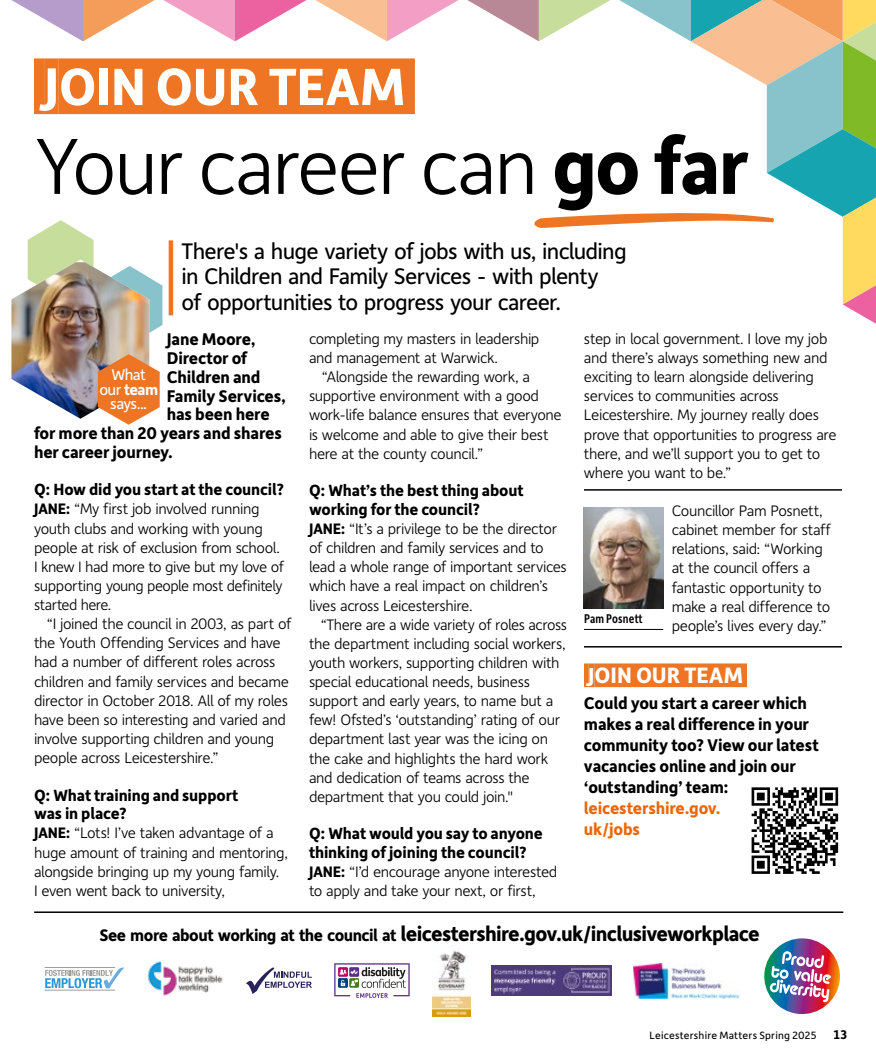
<style>
.page{position:relative;width:876px;height:1063px;background:#fff}
.page>*{position:absolute;margin:0;border:0;box-sizing:border-box;transform-origin:0 0}
.EVENT_description{font:300 84.45px "Depot New";letter-spacing:-.03em;color:#000}
.EVENT_description-2{font:700 55.65px "Depot New";letter-spacing:-.01em;color:#fff}
.EVENT_description-3{font:24px/25.5px "Depot New";letter-spacing:-.03em;color:#000}
.EVENT_description-4{font:700 23.7px "Depot New";color:#fff}
.EVENT_description-5{font:700 22.2px "Depot New";letter-spacing:-.03em;color:#000}
.EVENT_description-6{font:700 18px/21px "Depot New";letter-spacing:-.01em;color:#000}
.EVENT_description-7{font:700 17.25px/18.8px "Depot New";letter-spacing:-.005em;color:#000}
.EVENT_description-8{font:16.65px/14.4px "Depot New";letter-spacing:-.04em;color:#fff;text-align:center}
.EVENT_description-9{font:300 16.2px/19.2px "Depot New";letter-spacing:-.025em;color:#000}
.EVENT_description-10{font:300 15.9px "Depot New";letter-spacing:-.04em;color:#000}
.EVENT_description-11{font:500 13.5px "Depot New Condensed";letter-spacing:.01em;color:#000}
.t1{font:700 13.5px "Depot New";color:#000}
.t2{font:11.25px "Depot New";letter-spacing:.02em;color:#000}
.s1{font-size:50.7px}
.s2{font-weight:700}
.s3{font-size:21.6px}
.s4{color:#ec6608}
.s5{font-size:17.85px}
</style>
<div class="page">
<svg style="left:11px;top:0;width:144px;height:41px"></svg>
<svg style="left:163px;top:0;width:144px;height:41px"></svg>
<svg style="left:315px;top:0;width:143px;height:41px"></svg>
<div style="left:34px;top:58px;width:10px;height:56px;background:#ee7523"></div>
<div style="left:44px;top:58px;width:15px;height:56px;background:#ee7523"></div>
<div style="left:59px;top:58px;width:356px;height:56px;background:#ee7523"></div>
<hr style="left:169px;top:240px;width:4px;height:75px;background:#ee7523">
<svg style="left:246px;top:967px;width:66px;height:27px"></svg>
<svg style="left:334px;top:963px;width:76px;height:35px"></svg>
<img style="left:432px;top:950px;width:38px;height:67px">
<img style="left:492px;top:966px;width:119px;height:30px">
<img style="left:633px;top:963px;width:107px;height:35px">
<img style="left:147px;top:961px;width:76px;height:35px">
<img style="left:764px;top:938px;width:76px;height:76px">
<svg style="left:45px;top:967px;width:79px;height:21px"></svg>
<hr style="left:45px;top:967px;width:70px;height:1px;background:#9d9d9c">
<hr style="left:45px;top:990px;width:70px;height:1px;background:#9d9d9c">
<hr style="left:34px;top:911px;width:809px;height:2px;background:#000">
<img style="left:584px;top:507px;width:79px;height:101px">
<hr style="left:584px;top:629px;width:79px;height:1px;background:#000">
<img style="left:11px;top:220px;width:151px;height:205px">
<svg style="left:467px;top:0;width:409px;height:324px"></svg>
<hr style="left:584px;top:663px;width:4px;height:24px;background:#ee7523">
<div style="left:588px;top:663px;width:7px;height:24px;background:#ee7523"></div>
<div style="left:595px;top:663px;width:152px;height:24px;background:#ee7523"></div>
<hr style="left:584px;top:489px;width:258px;height:2px;background:#000">
<hr style="left:584px;top:646px;width:258px;height:2px;background:#000">
<svg style="left:752px;top:787px;width:86px;height:87px"></svg>
<p class="EVENT_description-2" style="left:44px;top:50px;width:363px"><span class="s1">J</span>OIN OUR TEAM</p>
<p class="EVENT_description" style="left:34px;top:111px;width:716px">Your career can <span class="s2">go far</span></p>
<p class="EVENT_description-3" style="left:182px;top:237px;width:447px">There's a huge variety of jobs with us, including in Children and Family Services - with plenty<br>of opportunities to progress your career.</p>
<p class="EVENT_description-6" style="left:167px;top:328px;width:90px">Jane Moore,</p>
<p class="EVENT_description-6" style="left:167px;top:347px;width:82px">Director of</p>
<p class="EVENT_description-6" style="left:167px;top:366px;width:95px">Children and</p>
<p class="EVENT_description-6" style="left:167px;top:384px;width:121px">Family Services,</p>
<p class="EVENT_description-6" style="left:167px;top:403px;width:104px">has been here</p>
<p class="EVENT_description-6" style="left:34px;top:422px;width:249px">for more than 20 years and shares</p>
<p class="EVENT_description-6" style="left:34px;top:441px;width:141px">her career journey.</p>
<p class="EVENT_description-7" style="left:34px;top:480px;width:252px">Q: How did you start at the council?</p>
<p class="EVENT_description-9" style="left:34px;top:499px;width:247px"><span class="s2">JANE:</span> “My first job involved running youth clubs and working with young people at risk of exclusion from school.</p>
<p class="EVENT_description-10" style="left:34px;top:556px;width:252px">I knew I had more to give but my love of</p>
<p class="EVENT_description-9" style="left:34px;top:575px;width:250px">supporting young people most definitely</p>
<p class="EVENT_description-9" style="left:34px;top:594px;width:79px">started here.</p>
<p class="EVENT_description-9" style="left:47px;top:614px;width:246px">“I joined the council in 2003, as part of</p>
<p class="EVENT_description-9" style="left:34px;top:633px;width:248px">the Youth Offending Services and have</p>
<p class="EVENT_description-9" style="left:34px;top:652px;width:243px">had a number of different roles across</p>
<p class="EVENT_description-9" style="left:34px;top:671px;width:256px">children and family services and became</p>
<p class="EVENT_description-9" style="left:34px;top:690px;width:256px">director in October 2018. All of my roles</p>
<p class="EVENT_description-9" style="left:34px;top:709px;width:253px">have been so interesting and varied and</p>
<p class="EVENT_description-9" style="left:34px;top:728px;width:242px">involve supporting children and young</p>
<p class="EVENT_description-9" style="left:34px;top:747px;width:186px">people across Leicestershire.”</p>
<p class="EVENT_description-7" style="left:34px;top:785px;width:206px">Q: What training and support was in place?</p>
<p class="EVENT_description-9" style="left:34px;top:823px;width:256px"><span class="s2">JANE:</span> “Lots! I’ve taken advantage of a huge amount of training and mentoring, alongside bringing up my young family.<br>I even went back to university,</p>
<p class="EVENT_description-8" style="left:99px;top:367px;width:60px">What our <span class="s2">team </span>says...</p>
<p class="EVENT_description-9" style="left:309px;top:328px;width:232px">completing my masters in leadership</p>
<p class="EVENT_description-9" style="left:309px;top:347px;width:190px">and management at Warwick.</p>
<p class="EVENT_description-9" style="left:322px;top:367px;width:210px">“Alongside the rewarding work, a</p>
<p class="EVENT_description-9" style="left:309px;top:386px;width:232px">supportive environment with a good</p>
<p class="EVENT_description-9" style="left:309px;top:405px;width:254px">work-life balance ensures that everyone</p>
<p class="EVENT_description-9" style="left:309px;top:424px;width:241px">is welcome and able to give their best</p>
<p class="EVENT_description-9" style="left:309px;top:443px;width:176px">here at the county council.”</p>
<p class="EVENT_description-7" style="left:309px;top:480px;width:216px">Q: What’s the best thing about working for the council?</p>
<p class="EVENT_description-9" style="left:309px;top:518px;width:250px"><span class="s2">JANE:</span> “It’s a privilege to be the director</p>
<p class="EVENT_description-9" style="left:309px;top:538px;width:236px">of children and family services and to</p>
<p class="EVENT_description-9" style="left:309px;top:557px;width:259px">lead a whole range of important services</p>
<p class="EVENT_description-9" style="left:309px;top:576px;width:241px">which have a real impact on children’s</p>
<p class="EVENT_description-9" style="left:309px;top:595px;width:165px">lives across Leicestershire.</p>
<p class="EVENT_description-9" style="left:321px;top:614px;width:248px">“There are a wide variety of roles across</p>
<p class="EVENT_description-9" style="left:309px;top:633px;width:258px">the department including social workers,</p>
<p class="EVENT_description-9" style="left:309px;top:652px;width:252px">youth workers, supporting children with</p>
<p class="EVENT_description-9" style="left:309px;top:671px;width:222px">special educational needs, business</p>
<p class="EVENT_description-9" style="left:309px;top:691px;width:246px">support and early years, to name but a</p>
<p class="EVENT_description-9" style="left:309px;top:710px;width:253px">few! Ofsted’s ‘outstanding’ rating of our</p>
<p class="EVENT_description-9" style="left:309px;top:729px;width:241px">department last year was the icing on</p>
<p class="EVENT_description-9" style="left:309px;top:748px;width:241px">the cake and highlights the hard work</p>
<p class="EVENT_description-9" style="left:309px;top:767px;width:222px">and dedication of teams across the</p>
<p class="EVENT_description-9" style="left:309px;top:786px;width:206px">department that you could join."</p>
<p class="EVENT_description-7" style="left:309px;top:823px;width:235px">Q: What would you say to anyone thinking of joining the council?</p>
<p class="EVENT_description-9" style="left:309px;top:862px;width:250px"><span class="s2">JANE:</span> “I’d encourage anyone interested to apply and take your next, or first,</p>
<p class="EVENT_description-9" style="left:584px;top:328px;width:254px">step in local government. I love my job and there’s always something new and exciting to learn alongside delivering services to communities across Leicestershire. My journey really does prove that opportunities to progress are there, and we’ll support you to get to where you want to be.”</p>
<p class="EVENT_description-9" style="left:672px;top:500px;width:161px">Councillor Pam Posnett, cabinet member for staff relations, said: “Working at the council offers a fantastic opportunity to make a real difference to people’s lives every day.”</p>
<p class="EVENT_description-11" style="left:584px;top:609px;width:60px">Pam Posnett</p>
<p class="EVENT_description-4" style="left:588px;top:660px;width:156px"><span class="s3">J</span>OIN OUR TEAM</p>
<p class="EVENT_description-6" style="left:584px;top:692px;width:236px">Could you start a career which makes a real difference in your community too? View our latest vacancies online and join our ‘outstanding’ team: <span class="s4">leicestershire.gov.<br>uk/jobs</span></p>
<p class="EVENT_description-5" style="left:99px;top:919px;width:662px"><span class="s5">See more about working at the council at</span> leicestershire.gov.uk/inclusiveworkplace</p>
<p class="t2" style="left:649px;top:1028px;width:168px">Leicestershire Matters Spring 2025</p>
<p class="t1" style="left:833px;top:1026px;width:15px">13</p>
</div>
